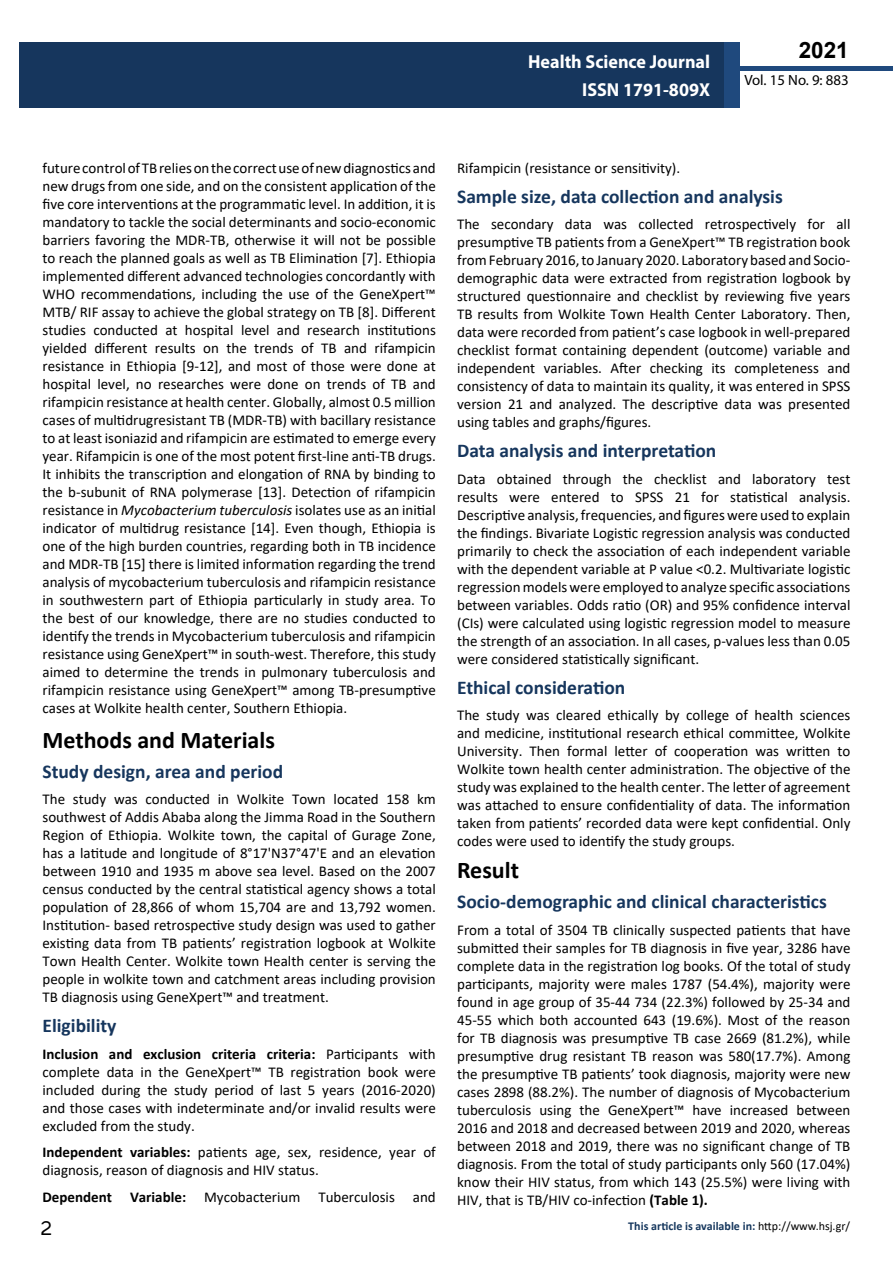
<style>
.page{position:relative;width:893px;height:1263px;background:#fff}
.page>*{position:absolute;margin:0;border:0;box-sizing:border-box;transform-origin:0 0}
.t1{font:25.5px "Tunga";color:#000}
.t2{font:700 24px "Calibri";color:#000}
.t3{font:700 22.5px "Arial";color:#000}
.t4{font:700 19.5px "Calibri";color:#16365d}
.t5{font:700 18.75px/27.2px "Myriad Pro";color:#fff;text-align:right;scale:.96 1}
.t6{font:15px/18px "Calibri";color:#000;text-align:justify}
.t7{font:14.85px "Myriad Pro";color:#000}
.t8{font:700 12px "Calibri";color:#16375d}
.s1{font-style:italic}
.s2{font-weight:700}
.s3{font-weight:400;color:#000}
</style>
<div class="page">
<div style="left:722px;top:66px;width:171px;height:5px;background:#1f497d"></div>
<div style="left:19px;top:42px;width:706px;height:66px;background:#16365d"></div>
<div style="left:725px;top:42px;width:15px;height:66px;background:#1f497d"></div>
<p class="t5" style="left:528px;top:48px;width:191px">Health Science Journal<br>ISSN 1791-809X</p>
<h3 class="t3" style="left:799px;top:35px;width:52px">2021</h3>
<p class="t7" style="left:744px;top:71px;width:106px">Vol. 15 No. 9: 883</p>
<p class="t6" style="left:43px;top:158px;width:395px">future control of TB relies on the correct use of new diagnostics and new drugs from one side, and on the consistent application of the five core interventions at the programmatic level. In addition, it is mandatory to tackle the social determinants and socio-economic barriers favoring the MDR-TB, otherwise it will not be possible to reach the planned goals as well as TB Elimination [7]. Ethiopia implemented different advanced technologies concordantly with WHO recommendations, including the use of the GeneXpert™ MTB/ RIF assay to achieve the global strategy on TB [8]. Different studies conducted at hospital level and research institutions yielded different results on the trends of TB and rifampicin resistance in Ethiopia [9-12], and most of those were done at hospital level, no researches were done on trends of TB and rifampicin resistance at health center. Globally, almost 0.5 million cases of multidrugresistant TB (MDR-TB) with bacillary resistance to at least isoniazid and rifampicin are estimated to emerge every year. Rifampicin is one of the most potent first-line anti-TB drugs.<br>It inhibits the transcription and elongation of RNA by binding to the b-subunit of RNA polymerase [13]. Detection of rifampicin resistance in <span class="s1">Mycobacterium tuberculosis</span> isolates use as an initial indicator of multidrug resistance [14]. Even though, Ethiopia is one of the high burden countries, regarding both in TB incidence and MDR-TB [15] there is limited information regarding the trend analysis of mycobacterium tuberculosis and rifampicin resistance in southwestern part of Ethiopia particularly in study area. To the best of our knowledge, there are no studies conducted to identify the trends in Mycobacterium tuberculosis and rifampicin resistance using GeneXpert™ in south-west. Therefore, this study aimed to determine the trends in pulmonary tuberculosis and rifampicin resistance using GeneXpert™ among TB-presumptive cases at Wolkite health center, Southern Ethiopia.</p>
<h2 class="t2" style="left:43px;top:723px;width:234px">Methods and Materials</h2>
<h3 class="t4" style="left:43px;top:757px;width:242px">Study design, area and period</h3>
<p class="t6" style="left:43px;top:790px;width:395px">The study was conducted in Wolkite Town located 158 km southwest of Addis Ababa along the Jimma Road in the Southern Region of Ethiopia. Wolkite town, the capital of Gurage Zone, has a latitude and longitude of 8°17'N37°47'E and an elevation between 1910 and 1935 m above sea level. Based on the 2007 census conducted by the central statistical agency shows a total population of 28,866 of whom 15,704 are and 13,792 women.<br>Institution- based retrospective study design was used to gather existing data from TB patients’ registration logbook at Wolkite Town Health Center. Wolkite town Health center is serving the people in wolkite town and catchment areas including provision TB diagnosis using GeneXpert™ and treatment.</p>
<h3 class="t4" style="left:43px;top:1012px;width:76px">Eligibility</h3>
<p class="t6" style="left:43px;top:1044px;width:395px"><span class="s2">Inclusion and exclusion criteria criteria:</span> Participants with complete data in the GeneXpert™ TB registration book were included during the study period of last 5 years (2016-2020) and those cases with indeterminate and/or invalid results were excluded from the study.</p>
<p class="t6" style="left:43px;top:1143px;width:395px"><span class="s2">Independent variables:</span> patients age, sex, residence, year of diagnosis, reason of diagnosis and HIV status.</p>
<p class="t6" style="left:43px;top:1187px;width:395px"><span class="s2">Dependent Variable:</span> Mycobacterium Tuberculosis and</p>
<p class="t6" style="left:457px;top:158px;width:225px">Rifampicin (resistance or sensitivity).</p>
<h3 class="t4" style="left:457px;top:183px;width:327px">Sample size, data collection and analysis</h3>
<p class="t6" style="left:457px;top:215px;width:395px">The secondary data was collected retrospectively for all presumptive TB patients from a GeneXpert™ TB registration book from February 2016, to January 2020. Laboratory based and Socio&shy;demographic data were extracted from registration logbook by structured questionnaire and checklist by reviewing five years TB results from Wolkite Town Health Center Laboratory. Then, data were recorded from patient’s case logbook in well-prepared checklist format containing dependent (outcome) variable and independent variables. After checking its completeness and consistency of data to maintain its quality, it was entered in SPSS version 21 and analyzed. The descriptive data was presented using tables and graphs/figures.</p>
<h3 class="t4" style="left:457px;top:437px;width:261px">Data analysis and interpretation</h3>
<p class="t6" style="left:457px;top:469px;width:395px">Data obtained through the checklist and laboratory test results were entered to SPSS 21 for statistical analysis.<br>Descriptive analysis, frequencies, and figures were used to explain the findings. Bivariate Logistic regression analysis was conducted primarily to check the association of each independent variable with the dependent variable at P value &lt;0.2. Multivariate logistic regression models were employed to analyze specific associations between variables. Odds ratio (OR) and 95% confidence interval (CIs) were calculated using logistic regression model to measure the strength of an association. In all cases, p-values less than 0.05 were considered statistically significant.</p>
<h3 class="t4" style="left:457px;top:673px;width:170px">Ethical consideration</h3>
<p class="t6" style="left:457px;top:706px;width:395px">The study was cleared ethically by college of health sciences and medicine, institutional research ethical committee, Wolkite University. Then formal letter of cooperation was written to Wolkite town health center administration. The objective of the study was explained to the health center. The letter of agreement was attached to ensure confidentiality of data. The information taken from patients’ recorded data were kept confidential. Only codes were used to identify the study groups.</p>
<h2 class="t2" style="left:457px;top:853px;width:63px">Result</h2>
<h3 class="t4" style="left:457px;top:888px;width:371px">Socio-demographic and clinical characteristics</h3>
<p class="t6" style="left:457px;top:920px;width:395px">From a total of 3504 TB clinically suspected patients that have submitted their samples for TB diagnosis in five year, 3286 have complete data in the registration log books. Of the total of study participants, majority were males 1787 (54.4%), majority were found in age group of 35-44 734 (22.3%) followed by 25-34 and 45-55 which both accounted 643 (19.6%). Most of the reason for TB diagnosis was presumptive TB case 2669 (81.2%), while presumptive drug resistant TB reason was 580(17.7%). Among the presumptive TB patients’ took diagnosis, majority were new cases 2898 (88.2%). The number of diagnosis of Mycobacterium tuberculosis using the GeneXpert™ have increased between 2016 and 2018 and decreased between 2019 and 2020, whereas between 2018 and 2019, there was no significant change of TB diagnosis. From the total of study participants only 560 (17.04%) know their HIV status, from which 143 (25.5%) were living with HIV, that is TB/HIV co-infection <span class="s2">(Table 1).</span></p>
<h1 class="t1" style="left:41px;top:1211px;width:13px">2</h1>
<p class="t8" style="left:628px;top:1217px;width:223px">This article is available in: <span class="s3">http://www.hsj.gr/</span></p>
</div>
